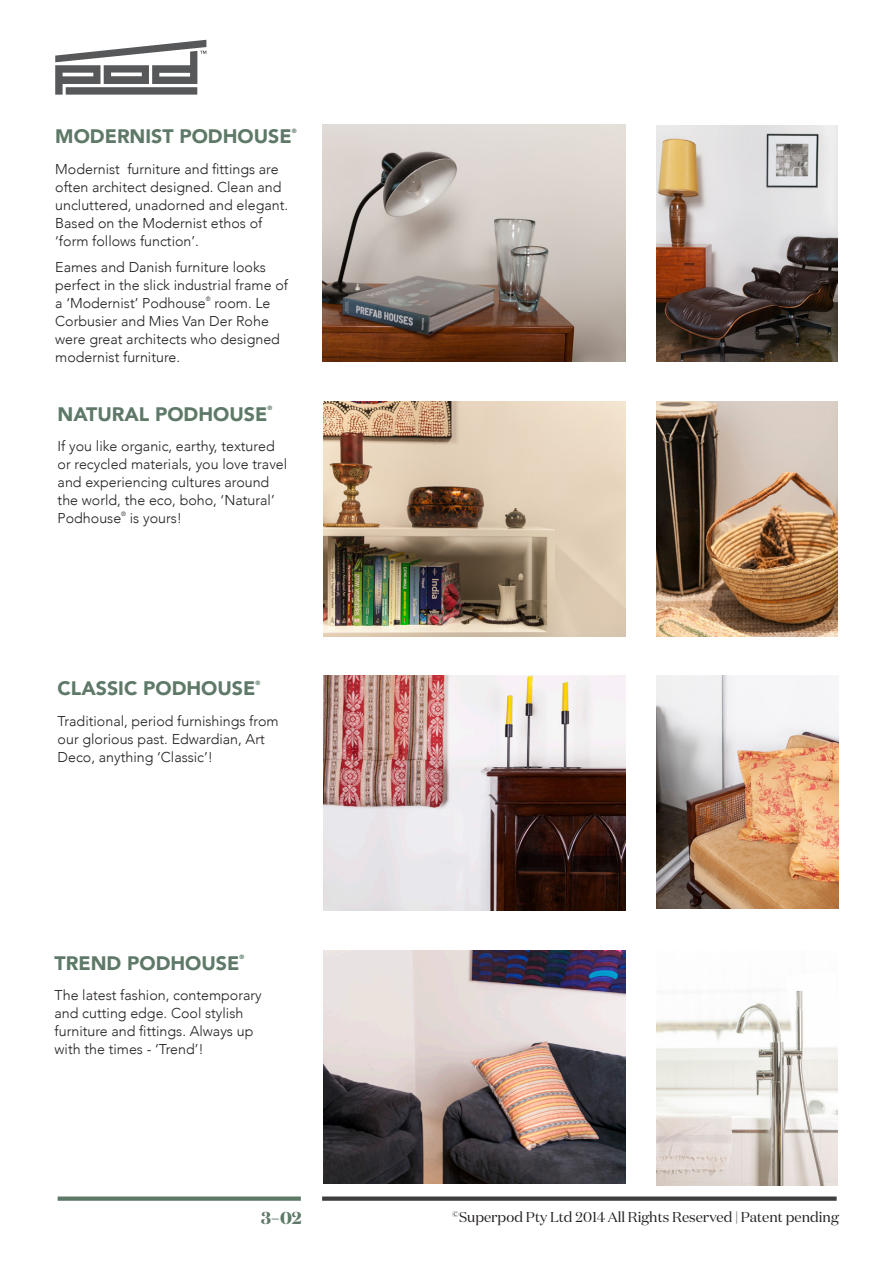
<style>
.page{position:relative;width:893px;height:1263px;background:#fff}
.page>*{position:absolute;margin:0;border:0;box-sizing:border-box;transform-origin:0 0}
.sub{font:900 19.5px "Avenir";color:#5e7968}
.t1{font:700 17.25px "Domaine Display";color:#5e7968}
.body{font:300 14.25px/18px "Avenir";color:#231f20}
.t2{font:14.25px "Domaine Display";color:#231f20}
.sub-2{font:900 6.15px "Avenir";color:#5e7968}
.body-2{font:300 6.15px "Avenir";color:#231f20}
</style>
<div class="page">
<div style="left:322px;top:1196px;width:515px;height:5px;background:#3e3e3f"></div>
<div style="left:58px;top:1196px;width:243px;height:5px;background:#5e7968"></div>
<img style="left:323px;top:401px;width:302px;height:235px">
<img style="left:324px;top:675px;width:301px;height:235px">
<img style="left:656px;top:125px;width:181px;height:237px">
<img style="left:322px;top:124px;width:303px;height:238px">
<img style="left:656px;top:401px;width:181px;height:235px">
<img style="left:656px;top:675px;width:182px;height:234px">
<img style="left:656px;top:989px;width:181px;height:196px">
<img style="left:324px;top:950px;width:301px;height:233px">
<svg style="left:55px;top:40px;width:151px;height:55px"></svg>
<p class="sub" style="left:55px;top:119px;width:238px">MODERNIST PODHOUSE</p>
<p class="sub-2" style="left:292px;top:125px;width:6px">®</p>
<p class="body" style="left:55px;top:160px;width:234px">Modernist furniture and fittings are often architect designed. Clean and uncluttered, unadorned and elegant.<br>Based on the Modernist ethos of ‘form follows function’.</p>
<p class="body" style="left:55px;top:258px;width:234px">Eames and Danish furniture looks perfect in the slick industrial frame of a ‘Modernist’ Podhouse</p>
<p class="body-2" style="left:206px;top:295px;width:6px">®</p>
<p class="body" style="left:55px;top:294px;width:226px;text-indent:159px">room. Le<br>Corbusier and Mies Van Der Rohe were great architects who designed modernist furniture.</p>
<p class="sub" style="left:58px;top:397px;width:211px">NATURAL PODHOUSE</p>
<p class="sub-2" style="left:267px;top:403px;width:6px">®</p>
<p class="body" style="left:58px;top:437px;width:231px">If you like organic, earthy, textured or recycled materials, you love travel and experiencing cultures around the world, the eco, boho, ‘Natural’<br>Podhouse</p>
<p class="body-2" style="left:121px;top:510px;width:6px">®</p>
<p class="body" style="left:130px;top:509px;width:54px">is yours!</p>
<p class="sub" style="left:58px;top:671px;width:199px">CLASSIC PODHOUSE</p>
<p class="sub-2" style="left:255px;top:677px;width:6px">®</p>
<p class="body" style="left:58px;top:712px;width:222px">Traditional, period furnishings from our glorious past. Edwardian, Art<br>Deco, anything ‘Classic’!</p>
<p class="sub" style="left:55px;top:946px;width:186px">TREND PODHOUSE</p>
<p class="sub-2" style="left:239px;top:952px;width:6px">®</p>
<p class="body" style="left:55px;top:986px;width:209px">The latest fashion, contemporary and cutting edge. Cool stylish furniture and fittings. Always up with the times - ‘Trend’!</p>
<p class="t1" style="left:261px;top:1206px;width:42px">3–02</p>
<p class="t2" style="left:452px;top:1208px;width:388px"><sup>©</sup>Superpod Pty Ltd 2014 All Rights Reserved | Patent pending</p>
</div>
